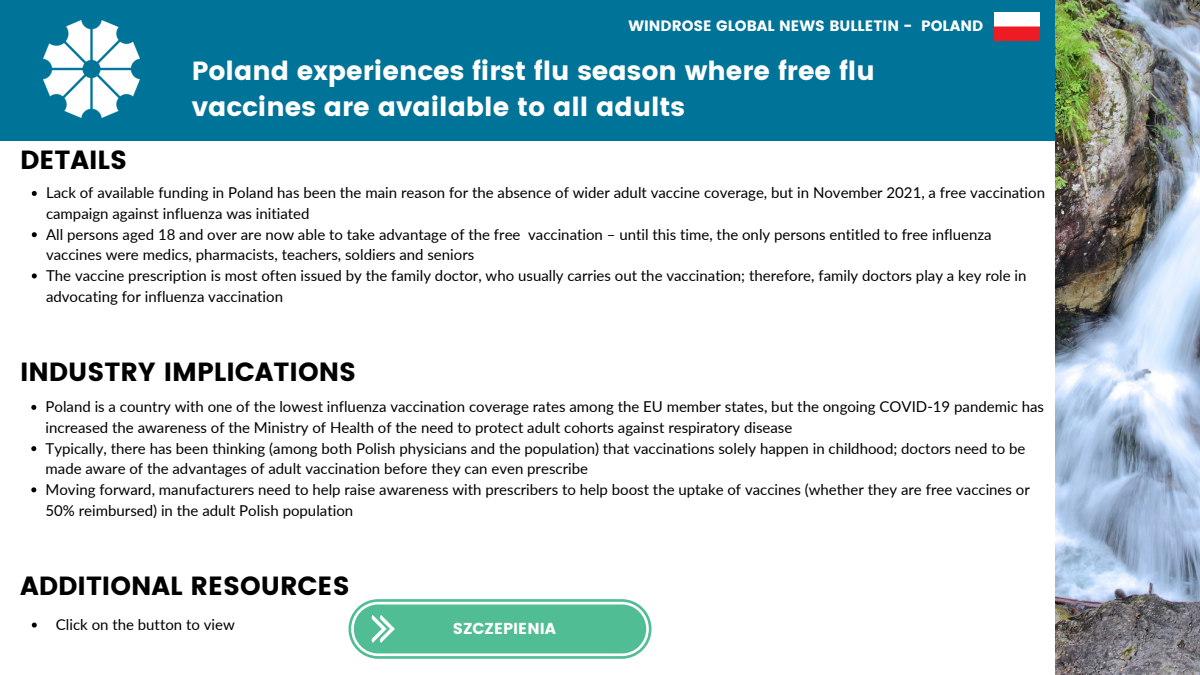
<style>
.page{position:relative;width:1200px;height:675px;background:#fff}
.page>*{position:absolute;margin:0;border:0;box-sizing:border-box;transform-origin:0 0}
.t1{font:26.2px/36.2px "Poppins";color:#fff}
.t2{font:26.2px "Poppins";color:#000}
.t3{font:15.8px "Poppins";color:#fff}
.t4{font:15px/20.6px "Lato";color:#000}
.t5{font:15px "Poppins";color:#fff}
</style>
<div class="page">
<div style="left:0;top:0;width:1200px;height:141px;background:#007398"></div>
<svg style="left:349px;top:599px;width:303px;height:60px;background:#6cc7a4"></svg>
<img style="left:43px;top:20px;width:97px;height:97px">
<img style="left:995px;top:13px;width:45px;height:27px">
<img style="left:1056px;top:0;width:144px;height:675px">
<svg style="left:32px;top:191px;width:5px;height:5px"></svg>
<svg style="left:32px;top:232px;width:5px;height:5px"></svg>
<svg style="left:32px;top:273px;width:5px;height:5px"></svg>
<svg style="left:31px;top:405px;width:5px;height:5px"></svg>
<svg style="left:31px;top:446px;width:5px;height:5px"></svg>
<svg style="left:31px;top:487px;width:5px;height:5px"></svg>
<svg style="left:32px;top:623px;width:5px;height:5px"></svg>
<p class="t2" style="left:20px;top:145px;width:109px">DETAILS</p>
<p class="t5" style="left:628px;top:17px;width:356px">WINDROSE GLOBAL NEWS BULLETIN - POLAND</p>
<p class="t1" style="left:192px;top:53px;width:684px">Poland experiences first flu season where free flu vaccines are available to all adults</p>
<p class="t4" style="left:46px;top:182px;width:1001px">Lack of available funding in Poland has been the main reason for the absence of wider adult vaccine coverage, but in November 2021, a free vaccination campaign against influenza was initiated</p>
<p class="t4" style="left:46px;top:224px;width:947px">All persons aged 18 and over are now able to take advantage of the free vaccination – until this time, the only persons entitled to free influenza vaccines were medics, pharmacists, teachers, soldiers and seniors</p>
<p class="t4" style="left:46px;top:265px;width:982px">The vaccine prescription is most often issued by the family doctor, who usually carries out the vaccination; therefore, family doctors play a key role in advocating for influenza vaccination</p>
<p class="t2" style="left:20px;top:357px;width:338px">INDUSTRY IMPLICATIONS</p>
<p class="t4" style="left:46px;top:396px;width:1000px">Poland is a country with one of the lowest influenza vaccination coverage rates among the EU member states, but the ongoing COVID-19 pandemic has increased the awareness of the Ministry of Health of the need to protect adult cohorts against respiratory disease</p>
<p class="t4" style="left:46px;top:438px;width:981px">Typically, there has been thinking (among both Polish physicians and the population) that vaccinations solely happen in childhood; doctors need to be made aware of the advantages of adult vaccination before they can even prescribe</p>
<p class="t4" style="left:46px;top:479px;width:986px">Moving forward, manufacturers need to help raise awareness with prescribers to help boost the uptake of vaccines (whether they are free vaccines or<br>50% reimbursed) in the adult Polish population</p>
<p class="t2" style="left:20px;top:571px;width:331px">ADDITIONAL RESOURCES</p>
<p class="t4" style="left:56px;top:614px;width:180px">Click on the button to view</p>
<p class="t3" style="left:453px;top:619px;width:105px">SZCZEPIENIA</p>
</div>
